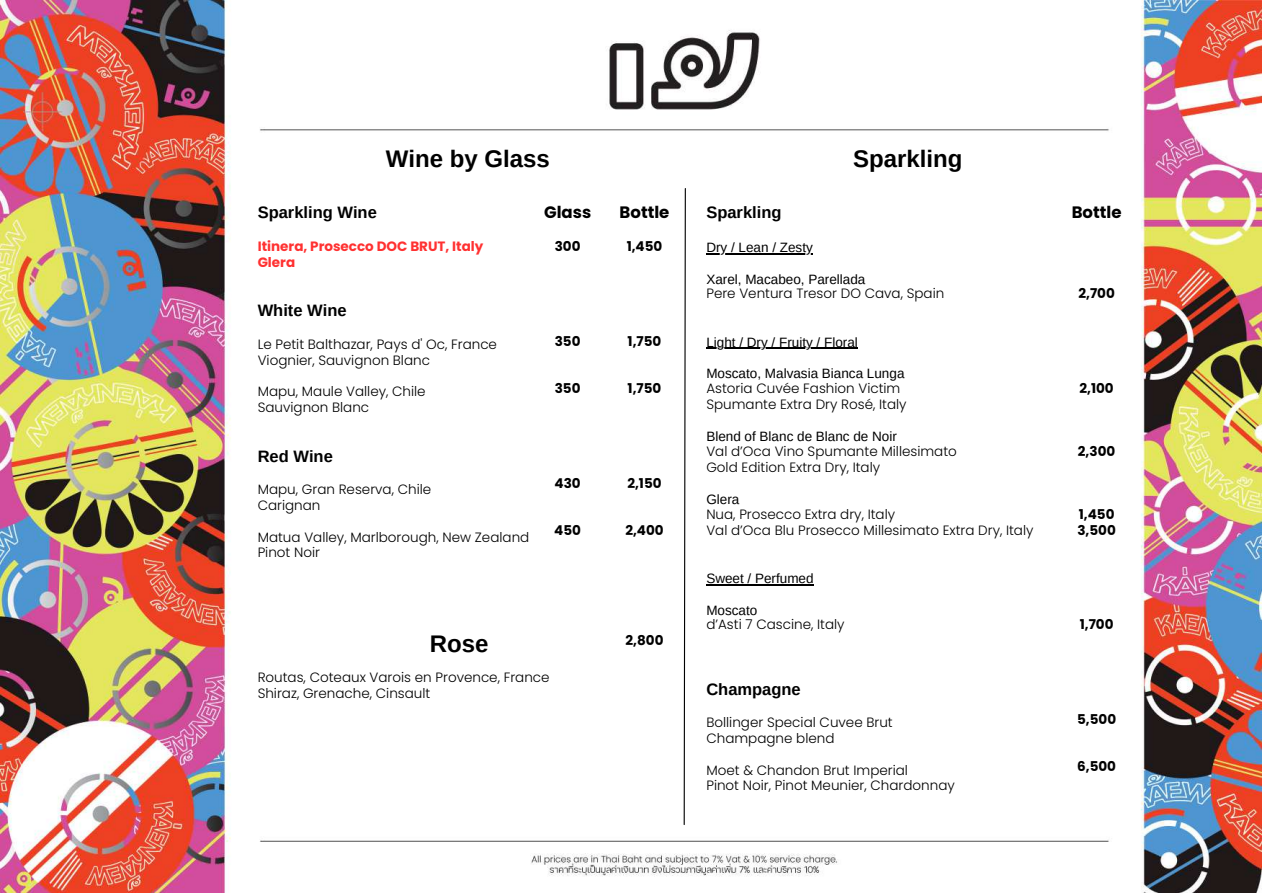
<style>
.page{position:relative;width:1262px;height:893px;background:#fff}
.page>*{position:absolute;margin:0;border:0;box-sizing:border-box;transform-origin:0 0}
.t1{font:700 24px "Arimo";color:#000}
.t2{font:700 16.5px "Arimo";color:#000}
.t3{font:700 16.5px "Poppins";color:#000}
.t4{font:300 13.5px/15.8px "Poppins";color:#000}
.t5{font:13.5px "Arimo";color:#000}
.t6{font:700 13.5px/15.8px "Poppins";color:#000}
.t7{font:700 13.5px/15.8px "Poppins";color:#ff3131}
</style>
<div class="page">
<img style="left:0;top:0;width:1261px;height:892px">
<svg style="left:683px;top:187px;width:3px;height:638px"></svg>
<hr style="left:706px;top:253px;width:106px;height:1px;background:#000">
<hr style="left:706px;top:348px;width:151px;height:1px;background:#000">
<hr style="left:706px;top:584px;width:107px;height:1px;background:#000">
<h1 class="t1" style="left:386px;top:145px;width:166px">Wine by Glass</h1>
<p class="t2" style="left:258px;top:203px;width:121px">Sparkling Wine</p>
<p class="t7" style="left:258px;top:238px;width:227px">Itinera, Prosecco DOC BRUT, Italy<br>Glera</p>
<p class="t2" style="left:258px;top:301px;width:90px">White Wine</p>
<p class="t4" style="left:258px;top:336px;width:241px">Le Petit Balthazar, Pays d' Oc, France<br>Viognier, Sauvignon Blanc</p>
<p class="t4" style="left:258px;top:383px;width:169px">Mapu, Maule Valley, Chile<br>Sauvignon Blanc</p>
<p class="t2" style="left:258px;top:446px;width:77px">Red Wine</p>
<p class="t4" style="left:258px;top:481px;width:175px">Mapu, Gran Reserva, Chile<br>Carignan</p>
<p class="t4" style="left:258px;top:528px;width:273px">Matua Valley, Marlborough, New Zealand<br>Pinot Noir</p>
<p class="t3" style="left:544px;top:201px;width:49px">Glass</p>
<p class="t6" style="left:554px;top:238px;width:27px">300</p>
<p class="t6" style="left:554px;top:333px;width:27px">350</p>
<p class="t6" style="left:554px;top:380px;width:27px">350</p>
<p class="t6" style="left:554px;top:474px;width:28px">430</p>
<p class="t6" style="left:554px;top:522px;width:28px">450</p>
<p class="t3" style="left:619px;top:201px;width:51px">Bottle</p>
<p class="t6" style="left:626px;top:238px;width:37px">1,450</p>
<p class="t6" style="left:627px;top:333px;width:35px">1,750</p>
<p class="t6" style="left:627px;top:380px;width:35px">1,750</p>
<p class="t6" style="left:627px;top:474px;width:36px">2,150</p>
<p class="t6" style="left:625px;top:522px;width:40px">2,400</p>
<h1 class="t1" style="left:430px;top:630px;width:60px">Rose</h1>
<p class="t4" style="left:258px;top:669px;width:293px">Routas, Coteaux Varois en Provence, France<br>Shiraz, Grenache, Cinsault</p>
<p class="t6" style="left:625px;top:632px;width:39px">2,800</p>
<h1 class="t1" style="left:853px;top:145px;width:111px">Sparkling</h1>
<p class="t2" style="left:706px;top:203px;width:77px">Sparkling</p>
<p class="t5" style="left:706px;top:240px;width:108px">Dry / Lean / Zesty</p>
<p class="t5" style="left:706px;top:271px;width:160px">Xarel, Macabeo, Parellada</p>
<p class="t4" style="left:706px;top:285px;width:239px">Pere Ventura Tresor DO Cava, Spain</p>
<p class="t5" style="left:706px;top:334px;width:153px">Light / Dry / Fruity / Floral</p>
<p class="t5" style="left:706px;top:366px;width:200px">Moscato, Malvasia Bianca Lunga</p>
<p class="t4" style="left:706px;top:380px;width:202px">Astoria Cuvée Fashion Victim<br>Spumante Extra Dry Rosé, Italy</p>
<p class="t5" style="left:706px;top:429px;width:192px">Blend of Blanc de Blanc de Noir</p>
<p class="t4" style="left:706px;top:443px;width:252px">Val d’Oca Vino Spumante Millesimato<br>Gold Edition Extra Dry, Italy</p>
<p class="t5" style="left:706px;top:492px;width:34px">Glera</p>
<p class="t4" style="left:706px;top:506px;width:328px">Nua, Prosecco Extra dry, Italy<br>Val d’Oca Blu Prosecco Millesimato Extra Dry, Italy</p>
<p class="t5" style="left:706px;top:570px;width:109px">Sweet / Perfumed</p>
<p class="t5" style="left:706px;top:602px;width:53px">Moscato</p>
<p class="t4" style="left:706px;top:616px;width:140px">d’Asti 7 Cascine, Italy</p>
<p class="t2" style="left:706px;top:679px;width:96px">Champagne</p>
<p class="t4" style="left:706px;top:714px;width:188px">Bollinger Special Cuvee Brut<br>Champagne blend</p>
<p class="t4" style="left:706px;top:761px;width:250px">Moet &amp; Chandon Brut Imperial<br>Pinot Noir, Pinot Meunier, Chardonnay</p>
<p class="t3" style="left:1071px;top:201px;width:51px">Bottle</p>
<p class="t6" style="left:1078px;top:285px;width:38px">2,700</p>
<p class="t6" style="left:1079px;top:380px;width:36px">2,100</p>
<p class="t6" style="left:1077px;top:443px;width:39px">2,300</p>
<p class="t6" style="left:1077px;top:506px;width:40px">1,450<br>3,500</p>
<p class="t6" style="left:1079px;top:616px;width:35px">1,700</p>
<p class="t6" style="left:1076px;top:711px;width:41px">5,500</p>
<p class="t6" style="left:1076px;top:758px;width:40px">6,500</p>
</div>
